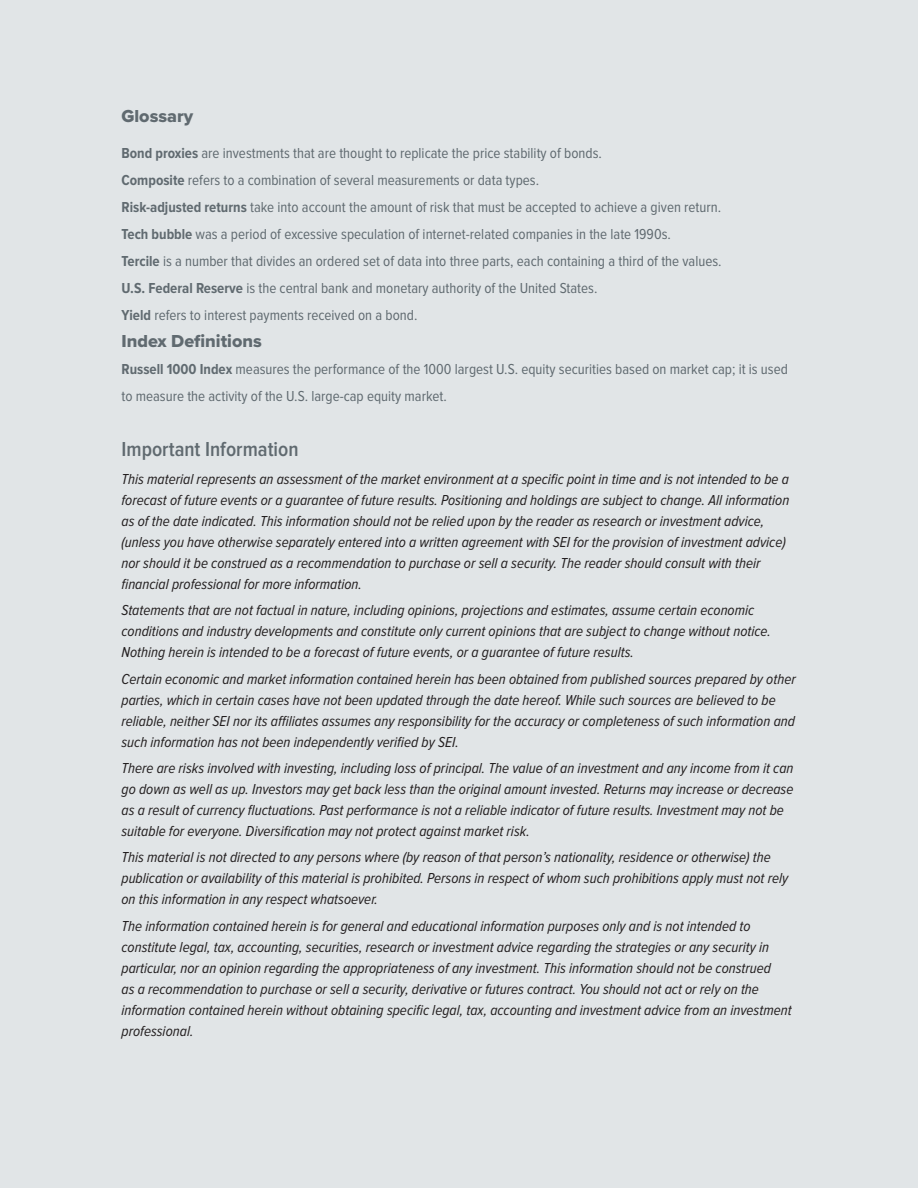
<style>
.page{position:relative;width:918px;height:1188px;background:#e1e5e7}
.page>*{position:absolute;margin:0;border:0;box-sizing:border-box;transform-origin:0 0}
.Disclaimer_header{font:600 21px "Proxima Nova Cond";color:#606a70}
.Body_Copy__10pt__R{font:18px "Proxima Nova Extrabld";color:#606a70}
.Legal_Disclaimer{font:italic 15px/21px "Proxima Nova Cond";color:#231f20}
.Body_Copy__10pt__R-2{font:15px/27px "Proxima Nova Cond";color:#606a70}
.s1{font-weight:700}
.s2{font-family:"Proxima Nova Condensed";font-weight:700}
</style>
<div class="page">
<p class="Body_Copy__10pt__R" style="left:122px;top:103px;width:73px">Glossary</p>
<p class="Body_Copy__10pt__R-2" style="left:122px;top:140px;width:482px"><span class="s1">Bond proxies</span> are investments that are thought to replicate the price stability of bonds.</p>
<p class="Body_Copy__10pt__R-2" style="left:122px;top:167px;width:419px"><span class="s1">Composite</span> refers to a combination of several measurements or data types.</p>
<p class="Body_Copy__10pt__R-2" style="left:122px;top:194px;width:601px"><span class="s1">Risk-adjusted</span> <span class="s2">returns</span> take into account the amount of risk that must be accepted to achieve a given return.</p>
<p class="Body_Copy__10pt__R-2" style="left:122px;top:221px;width:551px"><span class="s1">Tech bubble</span> was a period of excessive speculation of internet-related companies in the late 1990s.</p>
<p class="Body_Copy__10pt__R-2" style="left:122px;top:248px;width:602px"><span class="s1">Tercile</span> is a number that divides an ordered set of data into three parts, each containing a third of the values.</p>
<p class="Body_Copy__10pt__R-2" style="left:122px;top:275px;width:477px"><span class="s1">U.S. Federal Reserve</span> is the central bank and monetary authority of the United States.</p>
<p class="Body_Copy__10pt__R-2" style="left:122px;top:302px;width:297px"><span class="s1">Yield</span> refers to interest payments received on a bond.</p>
<p class="Body_Copy__10pt__R" style="left:122px;top:327px;width:142px">Index Definitions</p>
<p class="Body_Copy__10pt__R-2" style="left:122px;top:356px;width:668px"><span class="s1">Russell 1000 Index</span> measures the performance of the 1000 largest U.S. equity securities based on market cap; it is used to measure the activity of the U.S. large-cap equity market.</p>
<p class="Disclaimer_header" style="left:122px;top:437px;width:179px">Important Information</p>
<p class="Legal_Disclaimer" style="left:122px;top:469px;width:669px">This material represents an assessment of the market environment at a specific point in time and is not intended to be a forecast of future events or a guarantee of future results. Positioning and holdings are subject to change. All information as of the date indicated. This information should not be relied upon by the reader as research or investment advice, (unless you have otherwise separately entered into a written agreement with SEI for the provision of investment advice) nor should it be construed as a recommendation to purchase or sell a security. The reader should consult with their financial professional for more information.</p>
<p class="Legal_Disclaimer" style="left:122px;top:600px;width:651px">Statements that are not factual in nature, including opinions, projections and estimates, assume certain economic conditions and industry developments and constitute only current opinions that are subject to change without notice.<br>Nothing herein is intended to be a forecast of future events, or a guarantee of future results.</p>
<p class="Legal_Disclaimer" style="left:122px;top:668px;width:676px">Certain economic and market information contained herein has been obtained from published sources prepared by other parties, which in certain cases have not been updated through the date hereof. While such sources are believed to be reliable, neither SEI nor its affiliates assumes any responsibility for the accuracy or completeness of such information and such information has not been independently verified by SEI.</p>
<p class="Legal_Disclaimer" style="left:122px;top:758px;width:674px">There are risks involved with investing, including loss of principal. The value of an investment and any income from it can go down as well as up. Investors may get back less than the original amount invested. Returns may increase or decrease as a result of currency fluctuations. Past performance is not a reliable indicator of future results. Investment may not be suitable for everyone. Diversification may not protect against market risk.</p>
<p class="Legal_Disclaimer" style="left:122px;top:847px;width:668px">This material is not directed to any persons where (by reason of that person’s nationality, residence or otherwise) the publication or availability of this material is prohibited. Persons in respect of whom such prohibitions apply must not rely on this information in any respect whatsoever.</p>
<p class="Legal_Disclaimer" style="left:122px;top:916px;width:672px">The information contained herein is for general and educational information purposes only and is not intended to constitute legal, tax, accounting, securities, research or investment advice regarding the strategies or any security in particular, nor an opinion regarding the appropriateness of any investment. This information should not be construed<br>as a recommendation to purchase or sell a security, derivative or futures contract. You should not act or rely on the information contained herein without obtaining specific legal, tax, accounting and investment advice from an investment professional.</p>
</div>
